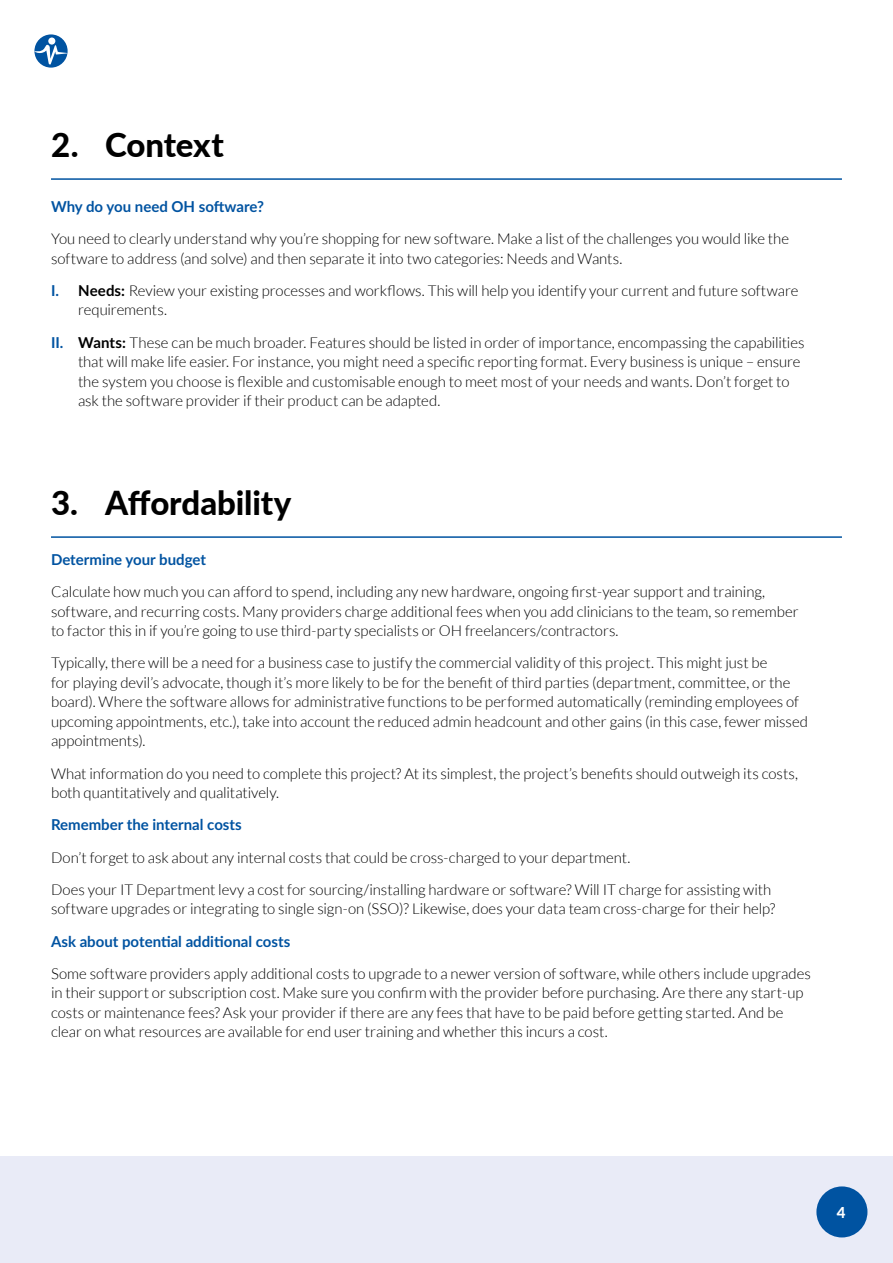
<style>
.page{position:relative;width:893px;height:1263px;background:#fff}
.page>*{position:absolute;margin:0;border:0;box-sizing:border-box;transform-origin:0 0}
.t1{font:800 33px "Lato";letter-spacing:-.005em;color:#000}
.t2{font:300 15px/19.5px "Lato";letter-spacing:-.005em;color:#000}
.t3{font:700 15px "Lato";color:#0053a1}
.t4{font:800 15px "Lato";color:#fff}
.s1{font-weight:700;color:#0053a1}
.s2{font-weight:700}
</style>
<div class="page">
<svg style="left:34px;top:34px;width:34px;height:34px"></svg>
<svg style="left:34px;top:43px;width:34px;height:22px"></svg>
<div style="left:48px;top:38px;width:7px;height:7px;background:#fff;border-radius:50%"></div>
<div style="left:0;top:1157px;width:893px;height:106px;background:#e9ebf7"></div>
<div style="left:816px;top:1186px;width:51px;height:51px;background:#0053a1;border-radius:50%"></div>
<hr style="left:51px;top:178px;width:791px;height:2px;background:#0053a1">
<hr style="left:51px;top:536px;width:791px;height:2px;background:#0053a1">
<h1 class="t1" style="left:51px;top:121px;width:174px">2. Context</h1>
<p class="t3" style="left:51px;top:195px;width:214px">Why do you need OH software?</p>
<p class="t2" style="left:51px;top:229px;width:739px">You need to clearly understand why you’re shopping for new software. Make a list of the challenges you would like the software to address (and solve) and then separate it into two categories: Needs and Wants.</p>
<p class="t2" style="left:78px;top:281px;width:722px;text-indent:-27px"><span class="s1">I.</span> <span class="s2">Needs:</span> Review your existing processes and workflows. This will help you identify your current and future software requirements.</p>
<p class="t2" style="left:78px;top:333px;width:728px;text-indent:-27px"><span class="s1">II.</span> <span class="s2">Wants:</span> These can be much broader. Features should be listed in order of importance, encompassing the capabilities that will make life easier. For instance, you might need a specific reporting format. Every business is unique – ensure the system you choose is flexible and customisable enough to meet most of your needs and wants. Don’t forget to ask the software provider if their product can be adapted.</p>
<h1 class="t1" style="left:51px;top:479px;width:242px">3. Affordability</h1>
<p class="t3" style="left:51px;top:548px;width:156px">Determine your budget</p>
<p class="t2" style="left:51px;top:582px;width:749px">Calculate how much you can afford to spend, including any new hardware, ongoing first-year support and training, software, and recurring costs. Many providers charge additional fees when you add clinicians to the team, so remember to factor this in if you’re going to use third-party specialists or OH freelancers/contractors.</p>
<p class="t2" style="left:51px;top:653px;width:758px">Typically, there will be a need for a business case to justify the commercial validity of this project. This might just be<br>for playing devil’s advocate, though it’s more likely to be for the benefit of third parties (department, committee, or the board). Where the software allows for administrative functions to be performed automatically (reminding employees of upcoming appointments, etc.), take into account the reduced admin headcount and other gains (in this case, fewer missed appointments).</p>
<p class="t2" style="left:51px;top:764px;width:749px">What information do you need to complete this project? At its simplest, the project’s benefits should outweigh its costs, both quantitatively and qualitatively.</p>
<p class="t3" style="left:51px;top:814px;width:192px">Remember the internal costs</p>
<p class="t2" style="left:51px;top:841px;width:722px;line-height:32.2px">Don’t forget to ask about any internal costs that could be cross-charged to your department.<br>Does your IT Department levy a cost for sourcing/installing hardware or software? Will IT charge for assisting with</p>
<p class="t2" style="left:51px;top:899px;width:726px">software upgrades or integrating to single sign-on (SSO)? Likewise, does your data team cross-charge for their help?</p>
<p class="t3" style="left:51px;top:930px;width:241px">Ask about potential additional costs</p>
<p class="t2" style="left:51px;top:964px;width:761px">Some software providers apply additional costs to upgrade to a newer version of software, while others include upgrades in their support or subscription cost. Make sure you confirm with the provider before purchasing. Are there any start-up costs or maintenance fees? Ask your provider if there are any fees that have to be paid before getting started. And be clear on what resources are available for end user training and whether this incurs a cost.</p>
<p class="t4" style="left:837px;top:1201px;width:10px">4</p>
</div>
